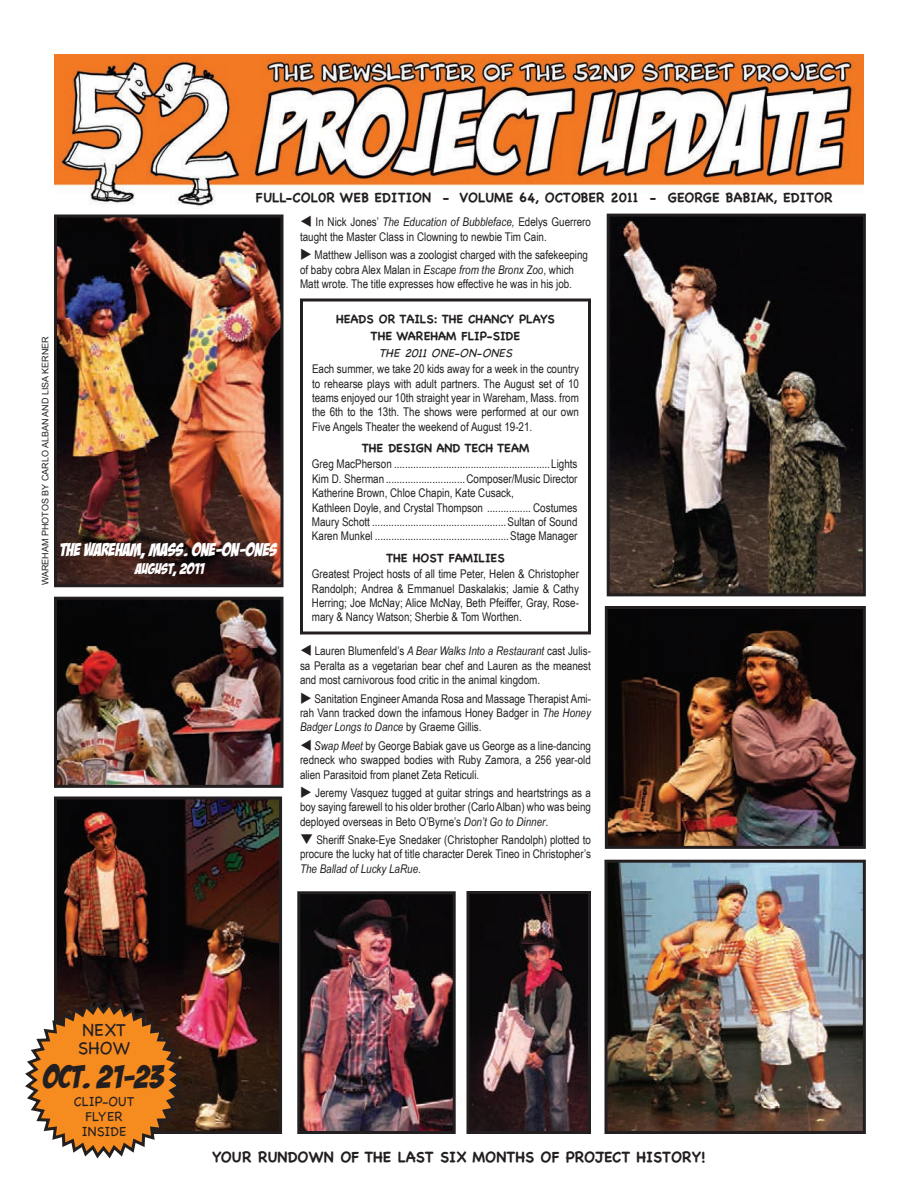
<style>
.page{position:relative;width:918px;height:1188px;background:#fff}
.page>*{position:absolute;margin:0;border:0;box-sizing:border-box;transform-origin:0 0}
.t1{font:31.5px "Bada Boom BB";color:#231f20}
.t2{font:18px "Bada Boom BB";color:#fff}
.t3{font:18px/18px "Chalkboard";color:#231f20}
.t4{font:700 15px "Chalkboard";color:#231f20}
.t5{font:15px "Bada Boom BB";color:#fff}
.t6{font:700 13.5px "Chalkboard";color:#231f20}
.t7{font:13.5px/15px "Chalkboard";color:#231f20;text-align:center}
.t8{font:12px/14.4px "Arial Narrow";color:#231f20;text-align:justify}
.t9{font:700 12px/16.5px "Chalkboard";color:#231f20;text-align:center}
.t10{font:italic 12px "Chalkboard";color:#231f20}
.t11{font:9px "Arial";color:#231f20}
.s1{font-style:italic}
</style>
<div class="page">
<img style="left:55px;top:55px;width:809px;height:152px">
<img style="left:608px;top:864px;width:254px;height:266px">
<div style="left:604px;top:860px;width:262px;height:274px;border:3px solid #231f20"></div>
<img style="left:58px;top:218px;width:222px;height:365px">
<div style="left:54px;top:214px;width:230px;height:373px;border:3px solid #231f20"></div>
<img style="left:611px;top:218px;width:251px;height:374px">
<div style="left:607px;top:214px;width:259px;height:382px;border:3px solid #231f20"></div>
<img style="left:58px;top:601px;width:222px;height:183px">
<div style="left:54px;top:597px;width:230px;height:191px;border:3px solid #231f20"></div>
<img style="left:58px;top:800px;width:220px;height:330px">
<div style="left:54px;top:796px;width:228px;height:338px;border:3px solid #231f20"></div>
<div style="left:300px;top:298px;width:291px;height:336px;border:3px solid #231f20"></div>
<svg style="left:25px;top:999px;width:160px;height:160px"></svg>
<img style="left:301px;top:895px;width:151px;height:235px">
<div style="left:297px;top:891px;width:159px;height:243px;border:3px solid #231f20"></div>
<img style="left:470px;top:895px;width:117px;height:235px">
<div style="left:466px;top:891px;width:125px;height:243px;border:3px solid #231f20"></div>
<img style="left:609px;top:610px;width:253px;height:235px">
<div style="left:605px;top:606px;width:261px;height:243px;border:3px solid #231f20"></div>
<p class="t11" style="left:39px;top:585px;width:250px;rotate:-90deg">WAREHAM PHOTOS BY CARLO ALBAN AND LISA KERNER</p>
<p class="t6" style="left:256px;top:190px;width:46px">FULL-COL</p>
<p class="t6" style="left:318px;top:190px;width:66px">0RWEB EDITION</p>
<p class="t6" style="left:442px;top:190px;width:235px">- VOLUME 64, OCTOBER 2011 - GEOR</p>
<p class="t6" style="left:703px;top:190px;width:132px">GE BABIAK, EDITOR</p>
<p class="t8" style="left:300px;top:215px;width:293px">▼ In Nick Jones’ <span class="s1">The Education of Bubbleface,</span> Edelys Guerrero taught the Master Class in Clowning to newbie Tim Cain.</p>
<p class="t8" style="left:300px;top:247px;width:290px;text-align:left">◆ Matthew Jellison was a zoologist charged with the safekeeping of baby cobra Alex Malan in <span class="s1">Escape from the Bronx Zoo</span>, which<br>Matt wrote. The title expresses how effective he was in his job.</p>
<h2 class="t2" style="left:60px;top:540px;width:219px">THE WAREHAM, MASS. ONE-ON-ONES</h2>
<p class="t5" style="left:136px;top:561px;width:70px">AUGUST, 2011</p>
<p class="t9" style="left:336px;top:311px;width:220px">HEADS OR TAILS: THE CHANCY PLAYS<br>THE WAREHAM FLIP-SIDE</p>
<p class="t10" style="left:379px;top:345px;width:139px">THE2011ONE-ON-ONES</p>
<p class="t8" style="left:312px;top:361px;width:269px">Each summer, we take 20 kids away for a week in the country to rehearse plays with adult partners. The August set of 10 teams enjoyed our 10th straight year in Wareham, Mass. from the 6th to the 13th. The shows were performed at our own Five Angels Theater the weekend of August 19-21.</p>
<p class="t9" style="left:362px;top:439px;width:84px">THE DESIGN AND</p>
<p class="t9" style="left:465px;top:439px;width:16px">TECH</p>
<p class="t9" style="left:497px;top:439px;width:17px">TEAM</p>
<p class="t8" style="left:312px;top:457px;width:267px;text-align:left">Greg MacPherson .........................................................Lights Kim D. Sherman .............................Composer/Music Director Katherine Brown, Chloe Chapin, Kate Cusack,<br>Kathleen Doyle, and Crystal Thompson ................ Costumes Maury Schott .................................................Sultan of Sound Karen Munkel .................................................Stage Manager</p>
<p class="t9" style="left:386px;top:549px;width:43px">THE HOST</p>
<p class="t9" style="left:449px;top:549px;width:15px">FAMILIES</p>
<p class="t8" style="left:312px;top:566px;width:268px">Greatest Project hosts of all time Peter, Helen &amp; Christopher Randolph; Andrea &amp; Emmanuel Daskalakis; Jamie &amp; Cathy Herring; Joe McNay; Alice McNay, Beth Pfeiffer, Gray, Rose&shy;mary &amp; Nancy Watson; Sherbie &amp; Tom Worthen.</p>
<p class="t8" style="left:300px;top:644px;width:293px">▼ Lauren Blumenfeld’s <span class="s1">A Bear Walks Into a Restaurant</span> cast Julis&shy;sa Peralta as a vegetarian bear chef and Lauren as the meanest and most carnivorous food critic in the animal kingdom.</p>
<p class="t8" style="left:300px;top:691px;width:293px">◆ Sanitation Engineer Amanda Rosa and Massage Therapist Ami&shy;rah Vann tracked down the infamous Honey Badger in <span class="s1">The Honey Badger Longs to Dance</span> by Graeme Gillis.</p>
<p class="t8" style="left:300px;top:738px;width:292px">▼ <span class="s1">Swap Meet</span> by George Babiak gave us George as a line-dancing redneck who swapped bodies with Ruby Zamora, a 256 year-old alien Parasitoid from planet Zeta Reticuli.</p>
<p class="t8" style="left:300px;top:785px;width:293px">◆ Jeremy Vasquez tugged at guitar strings and heartstrings as a boy saying farewell to his older brother (Carlo Alban) who was being deployed overseas in Beto O’Byrne’s <span class="s1">Don’t Go to Dinner</span>.</p>
<p class="t8" style="left:300px;top:832px;width:292px">❑ Sheriff Snake-Eye Snedaker (Christopher Randolph) plotted to procure the lucky hat of title character Derek Tineo in Christopher’s <span class="s1">The Ballad of Lucky LaRue</span>.</p>
<h2 class="t3" style="left:78px;top:1021px;width:50px">NEXT<br>SHO</h2>
<h2 class="t3" style="left:113px;top:1039px;width:19px">W</h2>
<h1 class="t1" style="left:44px;top:1060px;width:122px">OCT. 21-23</h1>
<p class="t7" style="left:74px;top:1094px;width:61px">CLIP-OUT<br>FLYER<br>INSIDE</p>
<p class="t4" style="left:212px;top:1148px;width:78px">YOUR RUNDOWN</p>
<p class="t4" style="left:340px;top:1148px;width:34px">OF THE</p>
<p class="t4" style="left:398px;top:1148px;width:10px">LAST</p>
<p class="t4" style="left:440px;top:1148px;width:44px">SI X MONTHS</p>
<p class="t4" style="left:541px;top:1148px;width:36px">OF PRO</p>
<p class="t4" style="left:595px;top:1148px;width:19px">JECT</p>
<p class="t4" style="left:636px;top:1148px;width:11px">HISTORY</p>
<p class="t4" style="left:701px;top:1148px;width:6px">!</p>
</div>
